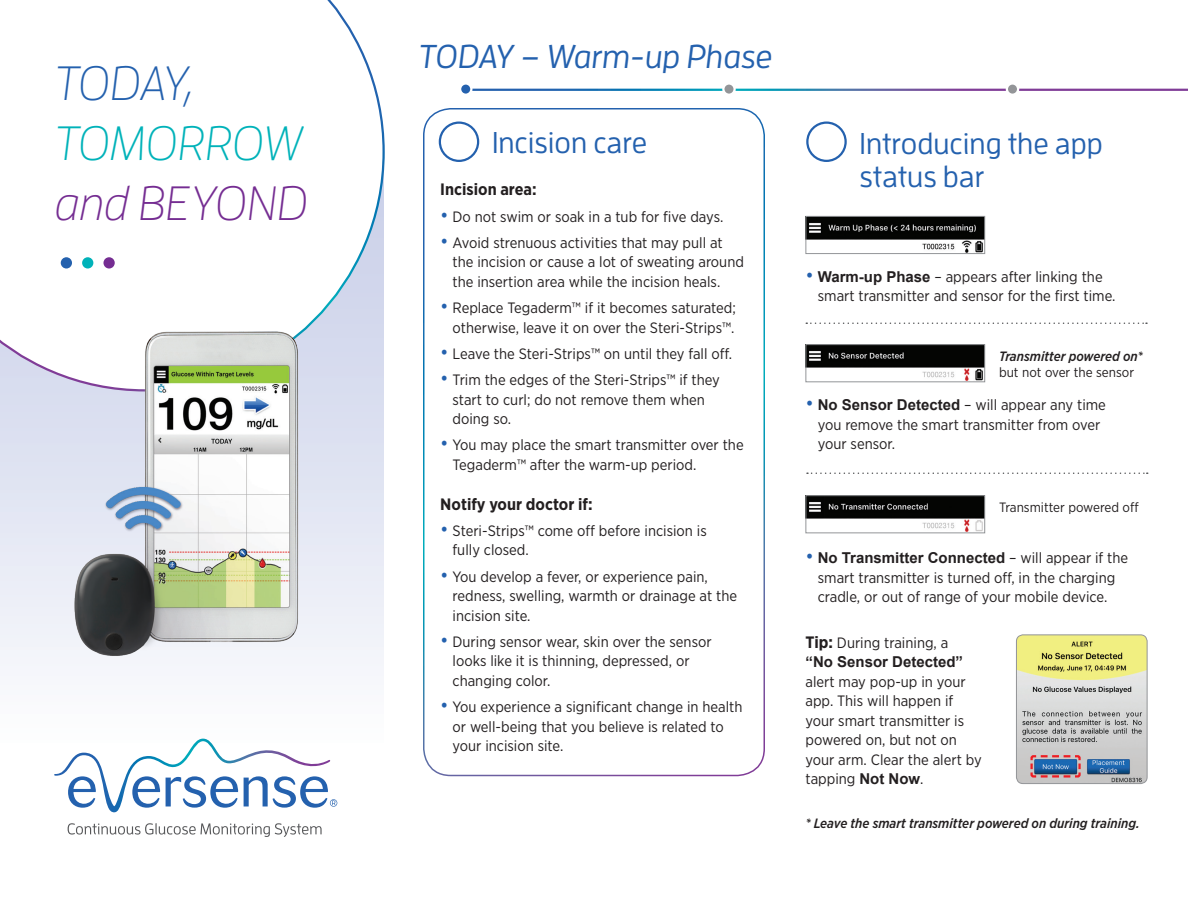
<style>
.page{position:relative;width:1188px;height:918px;background:#fff}
.page>*{position:absolute;margin:0;border:0;box-sizing:border-box;transform-origin:0 0}
.Titles_1{font:italic 300 48px/60px "Enzo Pro";letter-spacing:-.005em;color:#752d92}
.Titles_1-2{font:italic 500 33px "Enzo Pro";color:#2461ae}
.Step_Header{font:500 30px/33px "Enzo Pro";color:#2461ae}
.Body_copy{font:700 16.5px "Gotham Narrow";color:#231f20}
.Body_copy-2{font:15px/19.5px "Gotham Narrow";color:#231f20}
.Titles_1-3{font:italic 500 13.5px/16.5px "Gotham Narrow";color:#231f20}
.Titles_1-4{font:13.5px "Gotham Narrow";color:#231f20}
.s1{color:#2461ae}
.s2{color:#00b2b9}
.s3{font-size:19.5px;color:#2461ae}
.s4{font-family:"Arial";font-weight:700}
.s5{font-weight:400;font-style:normal}
.s6{font-weight:700;font-size:16.5px}
</style>
<div class="page">
<div style="left:423px;top:108px;width:342px;height:668px;border:2px solid #fff;border-radius:27px"></div>
<svg style="left:0;top:392px;width:383px;height:440px"></svg>
<svg style="left:0;top:0;width:385px;height:392px"></svg>
<svg style="left:54px;top:739px;width:283px;height:74px"></svg>
<svg style="left:68px;top:823px;width:254px;height:14px"></svg>
<div style="left:82px;top:257px;width:11px;height:12px;background:#00b2b9;border-radius:50%"></div>
<div style="left:103px;top:257px;width:12px;height:12px;background:#752d92;border-radius:50%"></div>
<div style="left:61px;top:257px;width:11px;height:12px;background:#2461ae;border-radius:50%"></div>
<div style="left:806px;top:122px;width:41px;height:40px;border:2px solid #2461ae;border-radius:50%"></div>
<img style="left:808px;top:218px;width:175px;height:34px">
<div style="left:806px;top:216px;width:179px;height:38px;border:1px solid #939598"></div>
<img style="left:808px;top:346px;width:175px;height:34px">
<div style="left:806px;top:344px;width:179px;height:38px;border:1px solid #939598"></div>
<img style="left:808px;top:497px;width:175px;height:34px">
<div style="left:806px;top:495px;width:179px;height:38px;border:1px solid #939598"></div>
<img style="left:43px;top:297px;width:292px;height:378px">
<div style="left:439px;top:122px;width:40px;height:40px;border:2px solid #2461ae;border-radius:50%"></div>
<svg style="left:806px;top:322px;width:341px;height:2px"></svg>
<svg style="left:807px;top:472px;width:341px;height:2px"></svg>
<svg style="left:723px;top:83px;width:12px;height:12px"></svg>
<div style="left:722px;top:82px;width:14px;height:14px;border:2px solid #fff;border-radius:50%"></div>
<div style="left:1007px;top:83px;width:11px;height:12px;background:#939598;border-radius:50%"></div>
<div style="left:1006px;top:82px;width:13px;height:14px;border:2px solid #fff;border-radius:50%"></div>
<svg style="left:460px;top:83px;width:11px;height:12px"></svg>
<div style="left:459px;top:82px;width:13px;height:14px;border:2px solid #fff;border-radius:50%"></div>
<img style="left:1016px;top:636px;width:130px;height:148px">
<div style="left:1016px;top:634px;width:132px;height:150px;border:1px solid #939598;border-radius:7px"></div>
<svg style="left:1029px;top:754px;width:53px;height:25px"></svg>
<p class="Titles_1" style="left:54px;top:53px;width:256px"><span class="s1">TODAY,<br></span><span class="s2">TOMORROW </span>and BEYOND</p>
<p class="Titles_1-2" style="left:419px;top:36px;width:356px">TODAY – Warm-up Phase</p>
<p class="Step_Header" style="left:492px;top:125px;width:157px">Incision care</p>
<p class="Body_copy" style="left:440px;top:179px;width:98px">Incision area:</p>
<p class="Body_copy-2" style="left:440px;top:206px;width:285px"><span class="s3">•</span> Do not swim or soak in a tub for five days.</p>
<p class="Body_copy-2" style="left:453px;top:233px;width:293px;text-indent:-12px"><span class="s3">•</span> Avoid strenuous activities that may pull at the incision or cause a lot of sweating around the insertion area while the incision heals.</p>
<p class="Body_copy-2" style="left:440px;top:298px;width:297px;text-align:right"><span class="s3">•</span> Replace Tegaderm™ if it becomes saturated; otherwise, leave it on over the Steri-Strips™.</p>
<p class="Body_copy-2" style="left:440px;top:344px;width:293px"><span class="s3">•</span> Leave the Steri-Strips™ on until they fall off.</p>
<p class="Body_copy-2" style="left:453px;top:370px;width:269px;text-indent:-12px"><span class="s3">•</span> Trim the edges of the Steri-Strips™ if they start to curl; do not remove them when doing so.</p>
<p class="Body_copy-2" style="left:453px;top:435px;width:293px;text-indent:-12px"><span class="s3">•</span> You may place the smart transmitter over the<br>Tegaderm™ after the warm-up period.</p>
<p class="Body_copy" style="left:440px;top:493px;width:154px">Notify your doctor if:</p>
<p class="Body_copy-2" style="left:453px;top:521px;width:256px;text-indent:-12px"><span class="s3">•</span> Steri-Strips™ come off before incision is fully closed.</p>
<p class="Body_copy-2" style="left:453px;top:566px;width:286px;text-indent:-12px"><span class="s3">•</span> You develop a fever, or experience pain, redness, swelling, warmth or drainage at the incision site.</p>
<p class="Body_copy-2" style="left:453px;top:632px;width:261px;text-indent:-12px"><span class="s3">•</span> During sensor wear, skin over the sensor looks like it is thinning, depressed, or changing color.</p>
<p class="Body_copy-2" style="left:453px;top:697px;width:291px;text-indent:-12px"><span class="s3">•</span> You experience a significant change in health or well-being that you believe is related to your incision site.</p>
<p class="Step_Header" style="left:860px;top:127px;width:245px">Introducing the app status bar</p>
<p class="Body_copy-2" style="left:818px;top:267px;width:299px;text-indent:-12px"><span class="s3">•</span> <span class="s4">Warm-up Phase</span> – appears after linking the smart transmitter and sensor for the first time.</p>
<p class="Titles_1-3" style="left:999px;top:347px;width:145px">Transmitter powered on* <span class="s5">but not over the sensor</span></p>
<p class="Body_copy-2" style="left:818px;top:395px;width:290px;text-indent:-12px"><span class="s3">•</span> <span class="s4">No Sensor Detected</span> – will appear any time you remove the smart transmitter from over your sensor.</p>
<p class="Titles_1-4" style="left:999px;top:498px;width:141px">Transmitter powered off</p>
<p class="Body_copy-2" style="left:806px;top:548px;width:324px;text-align:center"><span class="s3">•</span> <span class="s4">No Transmitter Connected</span> – will appear if the smart transmitter is turned off, in the charging cradle, or out of range of your mobile device.</p>
<p class="Body_copy-2" style="left:806px;top:632px;width:178px"><span class="s6">Tip:</span> During training, a<br><span class="s4">“No Sensor Detected” </span>alert may pop-up in your app. This will happen if your smart transmitter is powered on, but not on your arm. Clear the alert by tapping <span class="s4">Not Now</span>.</p>
<p class="Titles_1-3" style="left:806px;top:814px;width:336px">* Leave the smart transmitter powered on during training.</p>
</div>
